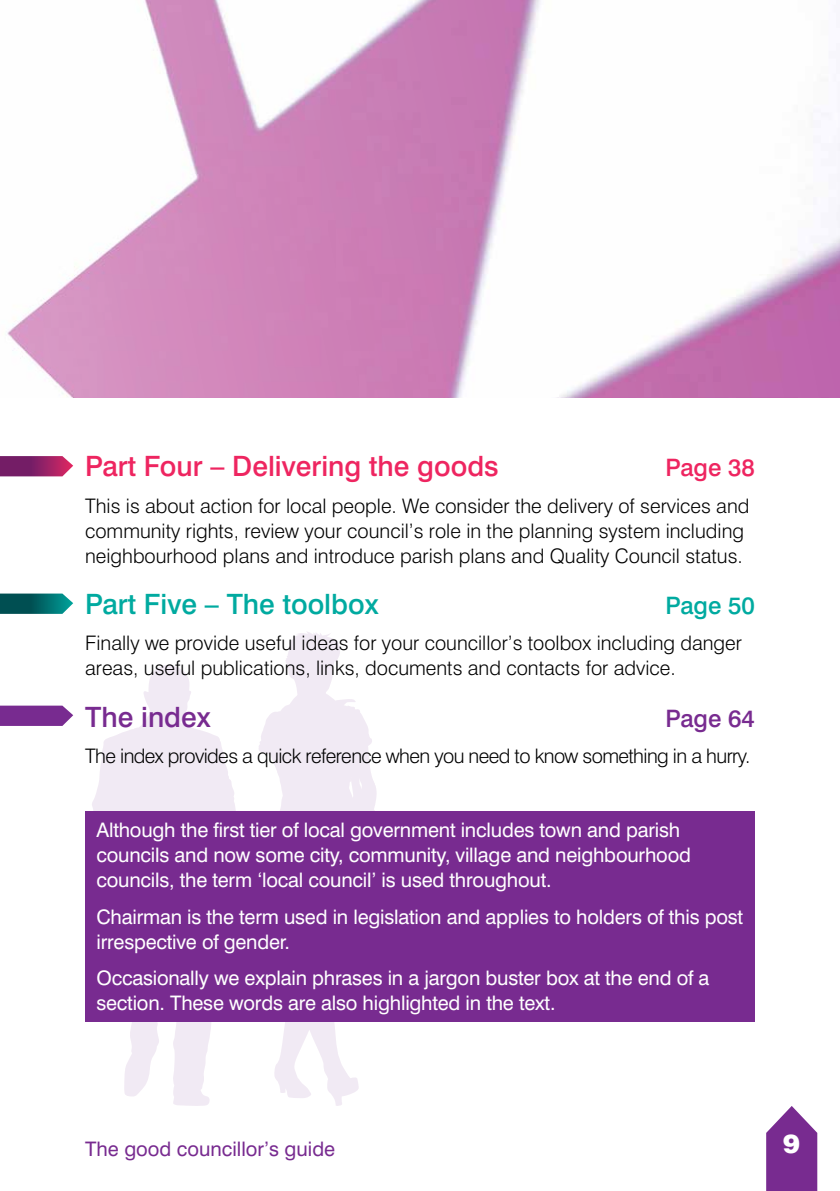
<style>
.page{position:relative;width:840px;height:1191px;background:#fff}
.page>*{position:absolute;margin:0;border:0;box-sizing:border-box;transform-origin:0 0}
.t1{font:500 28px "Swiss 721 BT";color:#ee2560}
.t2{font:500 28px "Swiss 721 BT";color:#00aaa0}
.t3{font:500 28px "Swiss 721 BT";color:#782b90}
.t4{font:900 25.8px "Swiss 721 BT";color:#fff}
.t5{font:500 24px "Swiss 721 BT";color:#ee2560}
.t6{font:500 24px "Swiss 721 BT";color:#00aaa0}
.t7{font:500 24px "Swiss 721 BT";color:#782b90}
.t8{font:20px/25px "Swiss 721 BT";letter-spacing:-.01em;color:#fff}
.t9{font:300 20px/25px "Swiss 721 BT";color:#000}
.t10{font:300 20px "Swiss 721 BT";letter-spacing:-.03em;color:#000}
.t11{font:20px "Swiss 721 BT";color:#782b90}
</style>
<div class="page">
<svg style="left:766px;top:1106px;width:50px;height:85px;background:#8d4ca1"></svg>
<svg style="left:91px;top:665px;width:145px;height:441px"></svg>
<svg style="left:133px;top:714px;width:88px;height:96px;background:#f2ecf5"></svg>
<svg style="left:258px;top:632px;width:132px;height:474px"></svg>
<img style="left:7px;top:0;width:832px;height:397px">
<div style="left:85px;top:810px;width:669px;height:211px;background:#782b90"></div>
<svg style="left:0;top:593px;width:73px;height:21px;background:#197273"></svg>
<svg style="left:0;top:705px;width:73px;height:21px;background:#85409b"></svg>
<svg style="left:0;top:456px;width:73px;height:20px"></svg>
<h1 class="t1" style="left:85px;top:449px;width:415px">Part Four – Delivering the goods</h1>
<p class="t5" style="left:665px;top:453px;width:91px">Page 38</p>
<p class="t9" style="left:85px;top:493px;width:665px">This is about action for local people. We consider the delivery of services and community rights, review your council’s role in the planning system including neighbourhood plans and introduce parish plans and Quality Council status.</p>
<h1 class="t2" style="left:85px;top:587px;width:295px">Part Five – The toolbox</h1>
<p class="t6" style="left:665px;top:591px;width:91px">Page 50</p>
<p class="t9" style="left:85px;top:630px;width:658px">Finally we provide useful ideas for your councillor’s toolbox including danger areas, useful publications, links, documents and contacts for advice.</p>
<h1 class="t3" style="left:85px;top:699px;width:127px">The index</h1>
<p class="t7" style="left:665px;top:703px;width:91px">Page 64</p>
<p class="t10" style="left:85px;top:743px;width:666px">The index provides a quick reference when you need to know something in a hurry.</p>
<p class="t8" style="left:96px;top:817px;width:595px">Although the first tier of local government includes town and parish councils and now some city, community, village and neighbourhood councils, the term ‘local council’ is used throughout.</p>
<p class="t8" style="left:96px;top:904px;width:647px">Chairman is the term used in legislation and applies to holders of this post irrespective of gender.</p>
<p class="t8" style="left:96px;top:965px;width:614px">Occasionally we explain phrases in a jargon buster box at the end of a section. These words are also highlighted in the text.</p>
<p class="t11" style="left:85px;top:1136px;width:251px">The good councillor’s guide</p>
<p class="t4" style="left:782px;top:1128px;width:18px">9</p>
</div>
